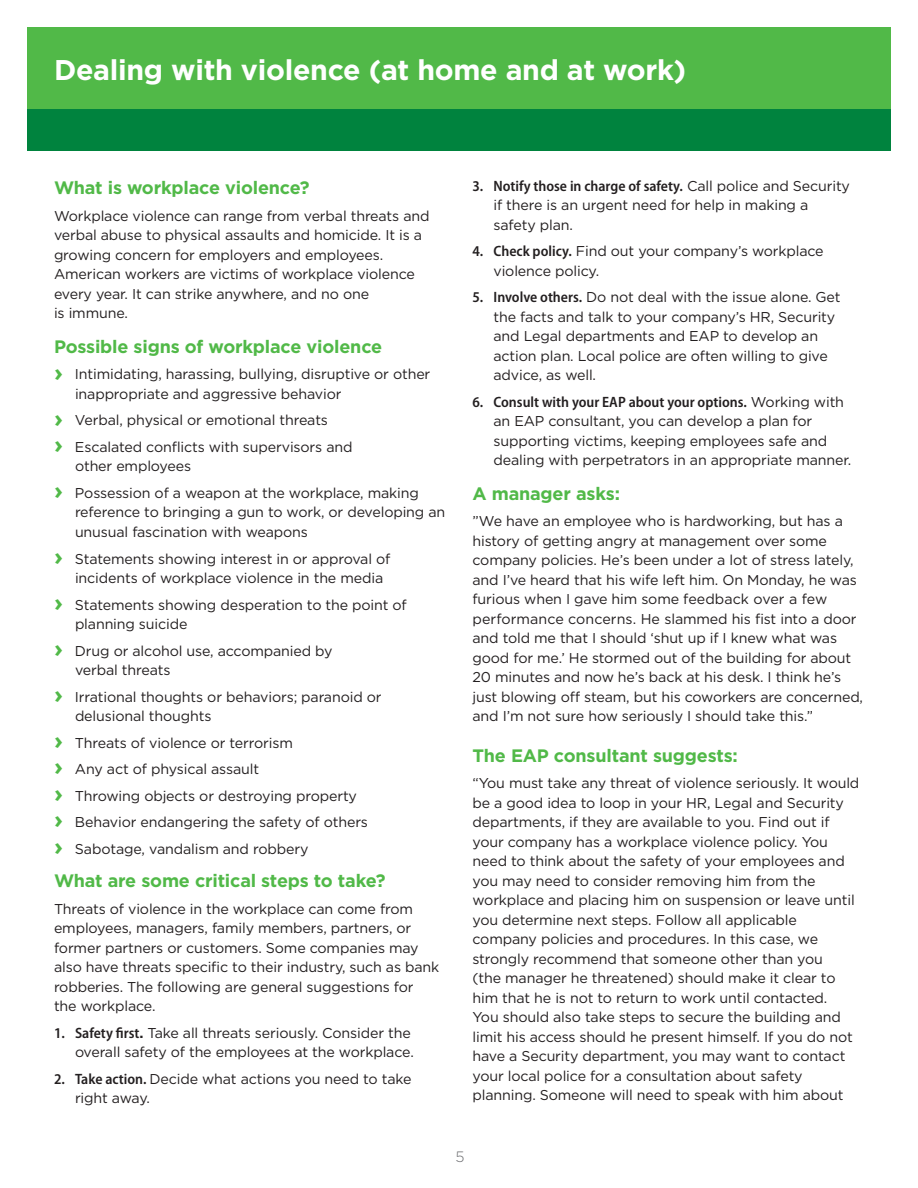
<style>
.page{position:relative;width:918px;height:1188px;background:#fff}
.page>*{position:absolute;margin:0;border:0;box-sizing:border-box;transform-origin:0 0}
.G-Subhead-color{font:700 28.5px "Gotham";letter-spacing:-.01em;color:#fff}
.Subhead_body_bold_12{font:700 18px "Gotham";letter-spacing:-.01em;color:#51b948}
.Bullet_copy_book_9_5{font:600 semi-condensed 15px "Myriad Pro";color:#231f20}
.t1{font:300 15px "Gotham";color:#6c6d70}
.Body_copy__book_9_5{font:14.25px/19.5px "Gotham";letter-spacing:-.01em;color:#231f20}
.Bullet_copy_book_9_5-2{font:14.25px/19.5px "Gotham";letter-spacing:-.01em;color:#231f20}
.s1{font-weight:700;font-size:24px;color:#51b948}
.s2{font-family:"Myriad Pro";font-weight:600;font-stretch:semi-condensed;font-size:15px}
.s3{font-weight:700}
.s4{font-family:"Gotham";font-weight:400;font-stretch:normal;font-size:14.25px}
</style>
<div class="page">
<div style="left:27px;top:27px;width:864px;height:121px;background:#51b948"></div>
<div style="left:27px;top:109px;width:864px;height:41px;background:#00833e"></div>
<p class="G-Subhead-color" style="left:54px;top:51px;width:634px">Dealing with violence (at home and at work)</p>
<p class="Subhead_body_bold_12" style="left:54px;top:176px;width:257px">What is workplace violence?</p>
<p class="Body_copy__book_9_5" style="left:54px;top:206px;width:377px">Workplace violence can range from verbal threats and verbal abuse to physical assaults and homicide. It is a growing concern for employers and employees.<br>American workers are victims of workplace violence every year. It can strike anywhere, and no one<br>is immune.</p>
<p class="Subhead_body_bold_12" style="left:54px;top:335px;width:330px">Possible signs of workplace violence</p>
<p class="Bullet_copy_book_9_5-2" style="left:75px;top:364px;width:357px;text-indent:-21px"><span class="s1">›</span> Intimidating, harassing, bullying, disruptive or other inappropriate and aggressive behavior</p>
<p class="Bullet_copy_book_9_5-2" style="left:54px;top:410px;width:276px"><span class="s1">›</span> Verbal, physical or emotional threats</p>
<p class="Bullet_copy_book_9_5-2" style="left:75px;top:437px;width:279px;text-indent:-21px"><span class="s1">›</span> Escalated conflicts with supervisors and other employees</p>
<p class="Bullet_copy_book_9_5-2" style="left:75px;top:483px;width:372px;text-indent:-21px"><span class="s1">›</span> Possession of a weapon at the workplace, making reference to bringing a gun to work, or developing an unusual fascination with weapons</p>
<p class="Bullet_copy_book_9_5-2" style="left:75px;top:548px;width:317px;text-indent:-21px"><span class="s1">›</span> Statements showing interest in or approval of incidents of workplace violence in the media</p>
<p class="Bullet_copy_book_9_5-2" style="left:75px;top:594px;width:333px;text-indent:-21px"><span class="s1">›</span> Statements showing desperation to the point of planning suicide</p>
<p class="Bullet_copy_book_9_5-2" style="left:75px;top:640px;width:259px;text-indent:-21px"><span class="s1">›</span> Drug or alcohol use, accompanied by verbal threats</p>
<p class="Bullet_copy_book_9_5-2" style="left:75px;top:686px;width:308px;text-indent:-21px"><span class="s1">›</span> Irrational thoughts or behaviors; paranoid or delusional thoughts</p>
<p class="Bullet_copy_book_9_5-2" style="left:54px;top:732px;width:241px"><span class="s1">›</span> Threats of violence or terrorism</p>
<p class="Bullet_copy_book_9_5-2" style="left:54px;top:759px;width:207px"><span class="s1">›</span> Any act of physical assault</p>
<p class="Bullet_copy_book_9_5-2" style="left:54px;top:786px;width:305px"><span class="s1">›</span> Throwing objects or destroying property</p>
<p class="Bullet_copy_book_9_5-2" style="left:54px;top:812px;width:316px"><span class="s1">›</span> Behavior endangering the safety of others</p>
<p class="Bullet_copy_book_9_5-2" style="left:54px;top:839px;width:256px"><span class="s1">›</span> Sabotage, vandalism and robbery</p>
<p class="Subhead_body_bold_12" style="left:54px;top:869px;width:333px">What are some critical steps to take?</p>
<p class="Body_copy__book_9_5" style="left:54px;top:899px;width:387px">Threats of violence in the workplace can come from employees, managers, family members, partners, or former partners or customers. Some companies may also have threats specific to their industry, such as bank robberies. The following are general suggestions for the workplace.</p>
<p class="Bullet_copy_book_9_5-2" style="left:54px;top:1023px;width:361px;text-align:right"><span class="s2">1. Safety first</span><span class="s3">.</span> Take all threats seriously. Consider the overall safety of the employees at the workplace.</p>
<p class="Bullet_copy_book_9_5-2" style="left:75px;top:1069px;width:338px;text-indent:-21px"><span class="s2">2. Take action.</span> Decide what actions you need to take right away.</p>
<p class="Bullet_copy_book_9_5" style="left:472px;top:177px;width:379px">3. Notify those in charge of safety. <span class="s4">Call police and Security</span></p>
<p class="Bullet_copy_book_9_5-2" style="left:494px;top:195px;width:316px">if there is an urgent need for help in making a safety plan.</p>
<p class="Bullet_copy_book_9_5-2" style="left:494px;top:241px;width:332px;text-indent:-21px"><span class="s2">4. Check policy.</span> Find out your company’s workplace violence policy.</p>
<p class="Bullet_copy_book_9_5-2" style="left:494px;top:287px;width:349px;text-indent:-21px"><span class="s2">5. Involve others.</span> Do not deal with the issue alone. Get the facts and talk to your company’s HR, Security and Legal departments and EAP to develop an action plan. Local police are often willing to give advice, as well.</p>
<p class="Bullet_copy_book_9_5" style="left:472px;top:393px;width:373px">6. Consult with your EAP about your options. <span class="s4">Working with</span></p>
<p class="Bullet_copy_book_9_5-2" style="left:494px;top:411px;width:359px">an EAP consultant, you can develop a plan for supporting victims, keeping employees safe and dealing with perpetrators in an appropriate manner.</p>
<p class="Subhead_body_bold_12" style="left:472px;top:482px;width:149px">A manager asks:</p>
<p class="Body_copy__book_9_5" style="left:472px;top:511px;width:392px">”We have an employee who is hardworking, but has a history of getting angry at management over some company policies. He’s been under a lot of stress lately, and I’ve heard that his wife left him. On Monday, he was furious when I gave him some feedback over a few performance concerns. He slammed his fist into a door and told me that I should ‘shut up if I knew what was good for me.’ He stormed out of the building for about 20 minutes and now he’s back at his desk. I think he’s just blowing off steam, but his coworkers are concerned, and I’m not sure how seriously I should take this.”</p>
<p class="Subhead_body_bold_12" style="left:472px;top:744px;width:267px">The EAP consultant suggests:</p>
<p class="Body_copy__book_9_5" style="left:472px;top:773px;width:388px">“You must take any threat of violence seriously. It would be a good idea to loop in your HR, Legal and Security departments, if they are available to you. Find out if your company has a workplace violence policy. You need to think about the safety of your employees and you may need to consider removing him from the workplace and placing him on suspension or leave until you determine next steps. Follow all applicable company policies and procedures. In this case, we strongly recommend that someone other than you<br>(the manager he threatened) should make it clear to him that he is not to return to work until contacted.<br>You should also take steps to secure the building and limit his access should he present himself. If you do not have a Security department, you may want to contact your local police for a consultation about safety planning. Someone will need to speak with him about</p>
<p class="t1" style="left:456px;top:1147px;width:11px">5</p>
</div>
